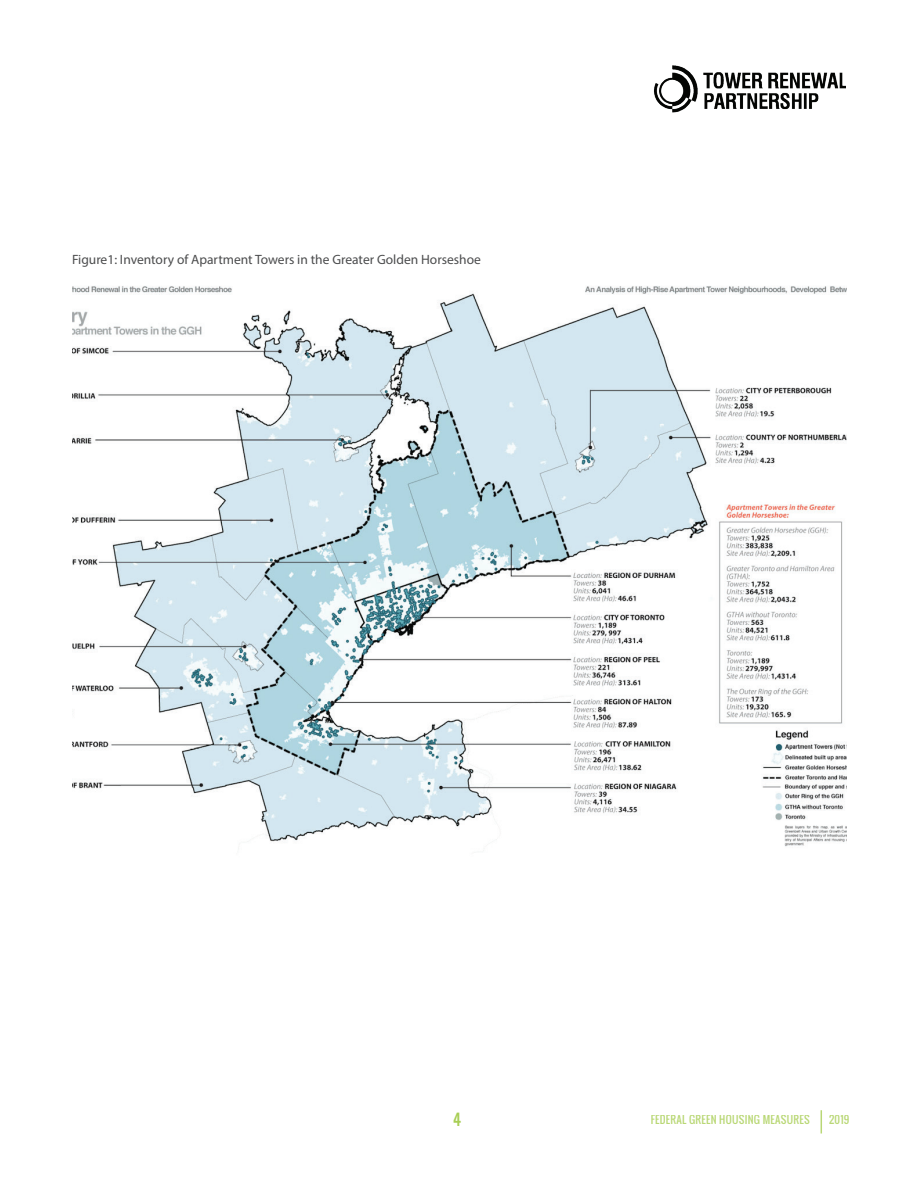
<style>
.page{position:relative;width:918px;height:1188px;background:#fff}
.page>*{position:absolute;margin:0;border:0;box-sizing:border-box;transform-origin:0 0}
.t1{font:15px "Oswald";color:#a8ce54}
.t2{font:13.5px "Myriad Pro";color:#4b4c4d}
.t3{font:10.5px "Oswald";letter-spacing:.025em;color:#a8ce54}
</style>
<div class="page">
<svg style="left:821px;top:1110px;width:1px;height:24px"></svg>
<img style="left:654px;top:65px;width:192px;height:48px">
<img style="left:72px;top:286px;width:774px;height:561px">
<p class="t2" style="left:72px;top:251px;width:410px">Figure1: Inventory of Apartment Towers in the Greater Golden Horseshoe</p>
<p class="t1" style="left:453px;top:1108px;width:9px">4</p>
<p class="t3" style="left:651px;top:1112px;width:161px">FEDERAL GREEN HOUSING MEASURES</p>
<p class="t3" style="left:829px;top:1112px;width:22px">2019</p>
</div>
